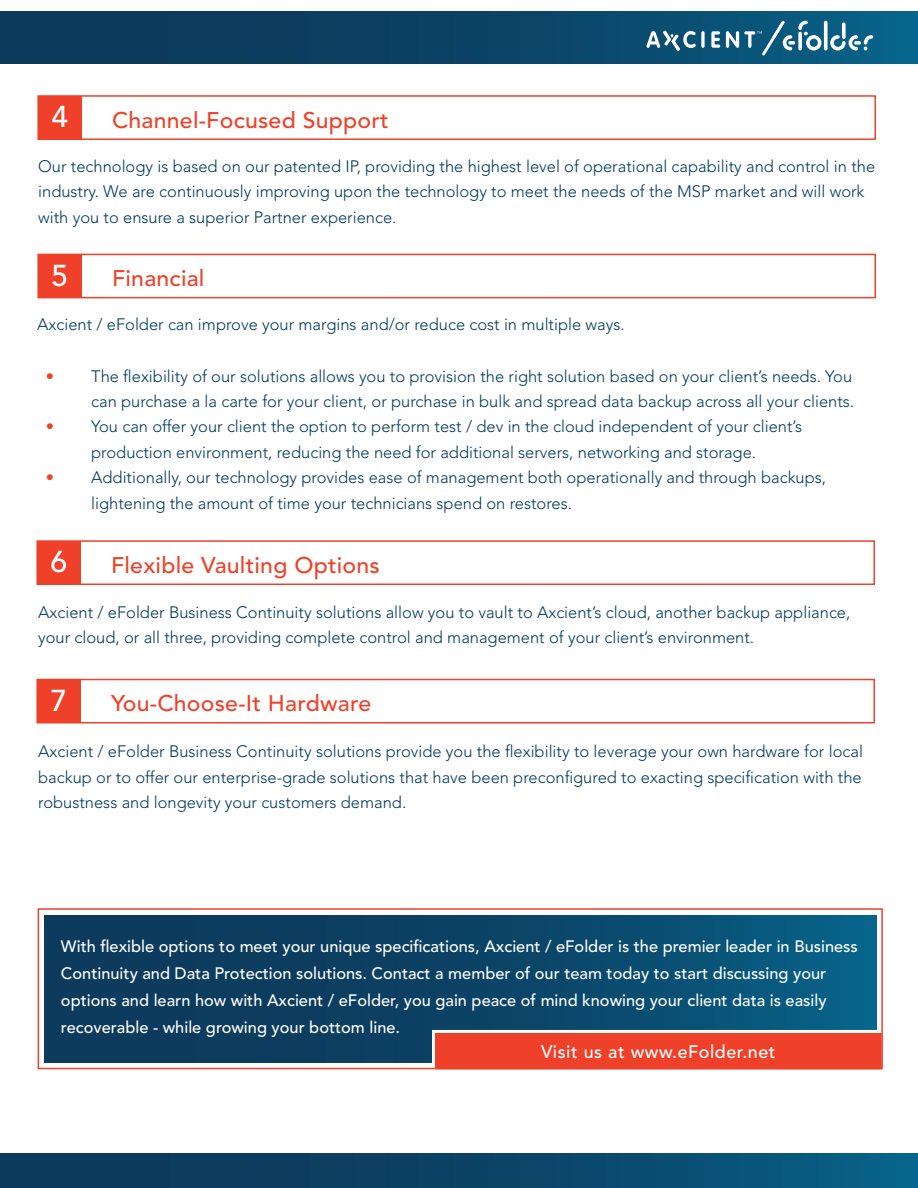
<style>
.page{position:relative;width:918px;height:1188px;background:#fff}
.page>*{position:absolute;margin:0;border:0;box-sizing:border-box;transform-origin:0 0}
.t1{font:500 30px "Avenir LT Std";color:#fff}
.t2{font:500 22.5px "Avenir LT Std";letter-spacing:.01em;color:#ef412a}
.t3{font:500 18px "Avenir LT Std";letter-spacing:.03em;color:#fff}
.t4{font:300 16.5px/25.5px "Avenir LT Std";color:#003a5d}
.t5{font:500 16.5px/27px "Avenir LT Std";color:#fff}
.s1{color:#ef412a}
</style>
<div class="page">
<div style="left:44px;top:916px;width:833px;height:146px;background:linear-gradient(to right,#0d3354,#085b81)"></div>
<div style="left:432px;top:1030px;width:453px;height:42px;background:#ef412a;border:3px solid #fff"></div>
<div style="left:0;top:1154px;width:918px;height:34px;background:linear-gradient(to right,#0d3354,#085b81)"></div>
<div style="left:38px;top:908px;width:845px;height:161px;border:2px solid #ef412a"></div>
<div style="left:0;top:11px;width:918px;height:52px;background:linear-gradient(to right,#0d3254,#085b81)"></div>
<svg style="left:824px;top:21px;width:4px;height:30px"></svg>
<svg style="left:842px;top:22px;width:4px;height:17px"></svg>
<svg style="left:830px;top:35px;width:43px;height:16px"></svg>
<svg style="left:646px;top:31px;width:50px;height:20px"></svg>
<svg style="left:701px;top:31px;width:4px;height:17px"></svg>
<svg style="left:711px;top:31px;width:9px;height:17px"></svg>
<svg style="left:726px;top:21px;width:95px;height:35px"></svg>
<div style="left:38px;top:96px;width:43px;height:43px;background:#ef412a"></div>
<div style="left:37px;top:95px;width:839px;height:45px;border:2px solid #ef412a"></div>
<div style="left:38px;top:254px;width:43px;height:44px;background:#ef412a"></div>
<div style="left:37px;top:254px;width:839px;height:44px;border:2px solid #ef412a"></div>
<div style="left:37px;top:541px;width:43px;height:43px;background:#ef412a"></div>
<div style="left:36px;top:540px;width:839px;height:45px;border:2px solid #ef412a"></div>
<div style="left:37px;top:680px;width:43px;height:43px;background:#ef412a"></div>
<div style="left:36px;top:679px;width:839px;height:44px;border:2px solid #ef412a"></div>
<h1 class="t1" style="left:51px;top:99px;width:18px">4</h1>
<h2 class="t2" style="left:112px;top:107px;width:278px">Channel-Focused Support</h2>
<p class="t4" style="left:38px;top:153px;width:838px">Our technology is based on our patented IP, providing the highest level of operational capability and control in the industry. We are continuously improving upon the technology to meet the needs of the MSP market and will work with you to ensure a superior Partner experience.</p>
<h1 class="t1" style="left:51px;top:258px;width:18px">5</h1>
<h2 class="t2" style="left:112px;top:265px;width:94px">Financial</h2>
<p class="t4" style="left:37px;top:312px;width:589px">Axcient / eFolder can improve your margins and/or reduce cost in multiple ways.</p>
<p class="t4" style="left:46px;top:363px;width:810px;text-align:right"><span class="s1">•</span> The flexibility of our solutions allows you to provision the right solution based on your client’s needs. You can purchase a la carte for your client, or purchase in bulk and spread data backup across all your clients.</p>
<p class="t4" style="left:46px;top:414px;width:758px;text-align:center"><span class="s1">•</span> You can offer your client the option to perform test / dev in the cloud independent of your client’s production environment, reducing the need for additional servers, networking and storage.</p>
<p class="t4" style="left:91px;top:465px;width:736px;text-indent:-45px"><span class="s1">•</span> Additionally, our technology provides ease of management both operationally and through backups, lightening the amount of time your technicians spend on restores.</p>
<h1 class="t1" style="left:50px;top:544px;width:18px">6</h1>
<h2 class="t2" style="left:111px;top:552px;width:270px">Flexible Vaulting Options</h2>
<p class="t4" style="left:38px;top:599px;width:814px">Axcient / eFolder Business Continuity solutions allow you to vault to Axcient’s cloud, another backup appliance, your cloud, or all three, providing complete control and management of your client’s environment.</p>
<h1 class="t1" style="left:50px;top:683px;width:18px">7</h1>
<h2 class="t2" style="left:111px;top:691px;width:262px">You-Choose-It Hardware</h2>
<p class="t4" style="left:38px;top:739px;width:826px;text-align:justify">Axcient / eFolder Business Continuity solutions provide you the flexibility to leverage your own hardware for local backup or to offer our enterprise-grade solutions that have been preconfigured to exacting specification with the robustness and longevity your customers demand.</p>
<p class="t5" style="left:61px;top:934px;width:798px">With flexible options to meet your unique specifications, Axcient / eFolder is the premier leader in Business Continuity and Data Protection solutions. Contact a member of our team today to start discussing your options and learn how with Axcient / eFolder, you gain peace of mind knowing your client data is easily recoverable - while growing your bottom line.</p>
<p class="t3" style="left:541px;top:1041px;width:236px">Visit us at www.eFolder.net</p>
</div>
